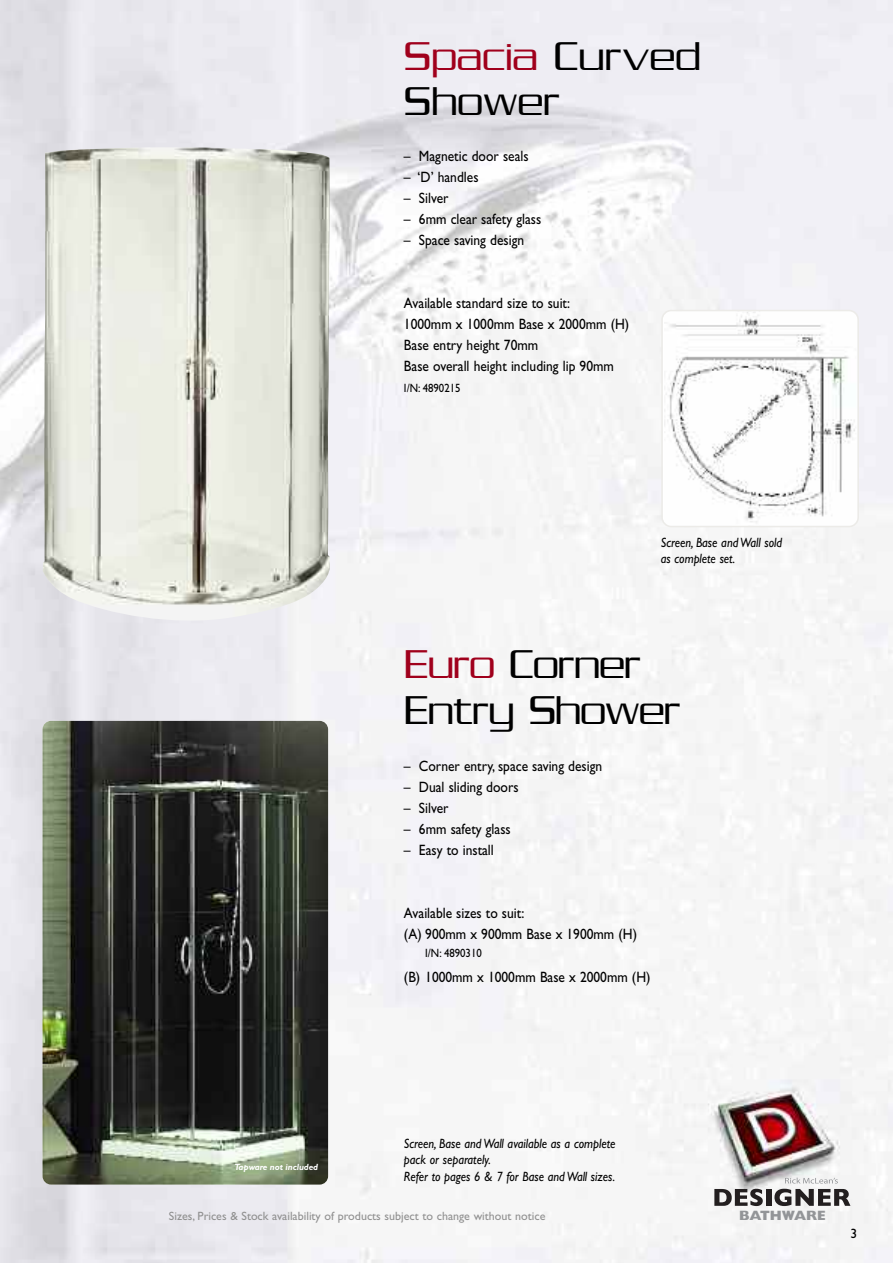
<style>
.page{position:relative;width:893px;height:1263px;background:#fff}
.page>*{position:absolute;margin:0;border:0;box-sizing:border-box;transform-origin:0 0}
.t1{font:300 43.5px/46.5px "Serpentine Sans ICG";letter-spacing:-.02em;color:#000}
.t2{font:300 43.5px/45px "Serpentine Sans ICG";color:#000}
.t3{font:15px/21px "Gill Sans";color:#000;scale:.9 1}
.t4{font:italic 13.5px/16.5px "Gill Sans";color:#000;scale:.9 1}
.t5{font:800 13.5px "Gill Sans";color:#939598}
.t6{font:13.5px "Gill Sans";color:#000}
.t7{font:12px "Gill Sans";color:#909090}
.t8{font:12px "Gill Sans";color:#000;scale:.9 1}
.t9{font:italic 700 9px "Gill Sans";letter-spacing:-.01em;color:#fff}
.s1{color:#a0001c}
</style>
<div class="page">
<img style="left:0;top:0;width:893px;height:1263px">
<svg style="left:714px;top:1189px;width:49px;height:17px"></svg>
<div style="left:766px;top:1189px;width:5px;height:17px;background:#231f20"></div>
<svg style="left:774px;top:1189px;width:76px;height:17px"></svg>
<svg style="left:785px;top:1178px;width:53px;height:5px"></svg>
<img style="left:43px;top:147px;width:287px;height:474px">
<svg style="left:661px;top:310px;width:198px;height:217px"></svg>
<img style="left:43px;top:721px;width:285px;height:463px;border-radius:9px">
<h1 class="t2" style="left:404px;top:32px;width:298px"><span class="s1">Spacia</span> Curved<br>Shower</h1>
<p class="t3" style="left:404px;top:147px;width:140px">– Magnetic door seals</p>
<p class="t3" style="left:404px;top:168px;width:84px">– ‘D’ handles</p>
<p class="t3" style="left:404px;top:189px;width:51px">– Silver</p>
<p class="t3" style="left:404px;top:210px;width:154px">– 6mm clear safety glass</p>
<p class="t3" style="left:404px;top:231px;width:135px">– Space saving design</p>
<p class="t3" style="left:404px;top:294px;width:252px">Available standard size to suit:<br>1000mm x 1000mm Base x 2000mm (H)<br>Base entry height 70mm<br>Base overall height including lip 90mm</p>
<p class="t8" style="left:404px;top:384px;width:64px">I/N: 4890215</p>
<p class="t4" style="left:661px;top:535px;width:136px">Screen, Base and Wall sold as complete set.</p>
<h1 class="t1" style="left:404px;top:640px;width:278px"><span class="s1">Euro</span> Corner<br>Entry Shower</h1>
<p class="t3" style="left:404px;top:757px;width:222px">– Corner entry, space saving design</p>
<p class="t3" style="left:404px;top:778px;width:129px">– Dual sliding doors</p>
<p class="t3" style="left:404px;top:799px;width:51px">– Silver</p>
<p class="t3" style="left:404px;top:820px;width:120px">– 6mm safety glass</p>
<p class="t3" style="left:404px;top:841px;width:101px">– Easy to install</p>
<p class="t3" style="left:404px;top:904px;width:260px">Available sizes to suit:<br>(A) 900mm x 900mm Base x 1900mm (H)</p>
<p class="t8" style="left:425px;top:948px;width:64px">I/N: 4890310</p>
<p class="t3" style="left:404px;top:968px;width:275px">(B) 1000mm x 1000mm Base x 2000mm (H)</p>
<p class="t4" style="left:404px;top:1136px;width:236px">Screen, Base and Wall available as a complete pack or separately.<br>Refer to pages 6 &amp; 7 for Base and Wall sizes.</p>
<p class="t9" style="left:234px;top:1164px;width:85px">Tapware not included</p>
<p class="t7" style="left:169px;top:1211px;width:378px">Sizes, Prices &amp; Stock availability of products subject to change without notice</p>
<p class="t5" style="left:739px;top:1210px;width:88px">BATHWARE</p>
<p class="t6" style="left:850px;top:1228px;width:8px">3</p>
</div>
